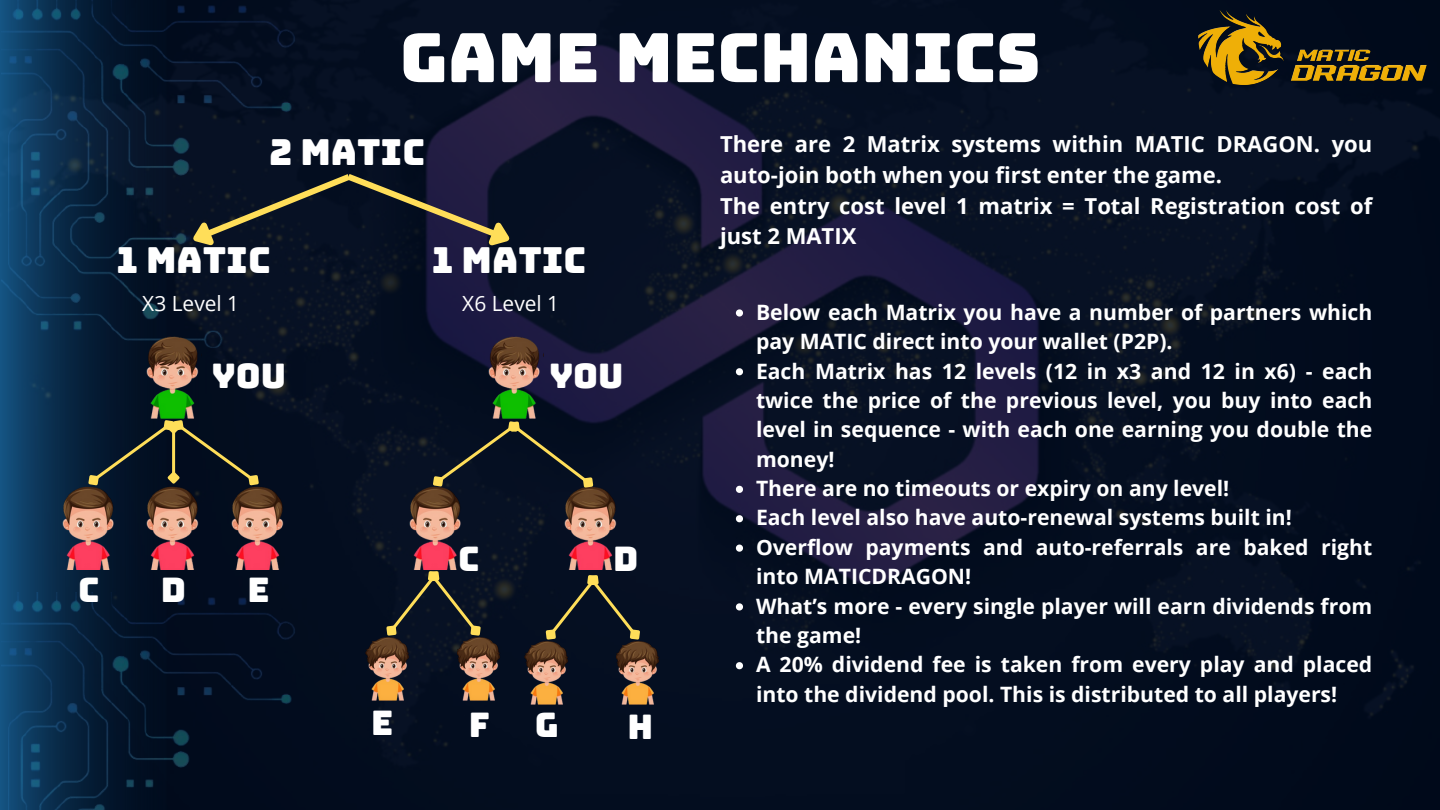
<style>
.page{position:relative;width:1440px;height:810px;background:#fff}
.page>*{position:absolute;margin:0;border:0;box-sizing:border-box;transform-origin:0 0}
.t1{font:68px "Bungee";color:#fff}
.t2{font:35.9px "Bungee";color:#fff}
.t3{font:33.9px "Bungee";color:#fff}
.t4{font:700 22px/30.8px "Open Sans";color:#fff}
.t5{font:700 21.2px/29.4px "Open Sans";color:#fff}
.t6{font:20.9px "Open Sans";color:#fff}
</style>
<div class="page">
<img style="left:166px;top:0;width:1274px;height:810px">
<img style="left:166px;top:0;width:129px;height:348px">
<svg style="left:736px;top:309px;width:7px;height:8px"></svg>
<svg style="left:736px;top:368px;width:7px;height:7px"></svg>
<svg style="left:736px;top:486px;width:7px;height:7px"></svg>
<svg style="left:736px;top:515px;width:7px;height:7px"></svg>
<svg style="left:736px;top:545px;width:7px;height:7px"></svg>
<svg style="left:736px;top:603px;width:7px;height:7px"></svg>
<svg style="left:736px;top:662px;width:7px;height:7px"></svg>
<div style="left:166px;top:593px;width:129px;height:217px;background:#020c1d"></div>
<img style="left:0;top:0;width:166px;height:810px">
<img style="left:146px;top:331px;width:55px;height:82px">
<img style="left:366px;top:635px;width:44px;height:68px">
<img style="left:61px;top:484px;width:56px;height:86px">
<svg style="left:179px;top:169px;width:343px;height:93px;background:#1d212c"></svg>
<img style="left:146px;top:492px;width:55px;height:78px">
<img style="left:231px;top:484px;width:55px;height:86px">
<img style="left:408px;top:484px;width:56px;height:80px">
<img style="left:564px;top:484px;width:55px;height:84px">
<img style="left:488px;top:331px;width:55px;height:83px">
<img style="left:457px;top:635px;width:44px;height:68px">
<svg style="left:81px;top:413px;width:185px;height:79px;background:#182227"></svg>
<svg style="left:426px;top:414px;width:174px;height:81px;background:#151d24"></svg>
<svg style="left:379px;top:564px;width:109px;height:79px;background:#212329"></svg>
<img style="left:525px;top:639px;width:44px;height:68px">
<img style="left:616px;top:639px;width:45px;height:68px">
<svg style="left:539px;top:568px;width:108px;height:79px;background:#1b1f26"></svg>
<img style="left:1194px;top:0;width:246px;height:90px">
<p class="t1" style="left:400px;top:24px;width:642px">GAME MECHANICS</p>
<p class="t2" style="left:269px;top:134px;width:157px">2 MATIC</p>
<p class="t2" style="left:116px;top:242px;width:156px">1 MATIC</p>
<p class="t2" style="left:432px;top:242px;width:156px">1 MATIC</p>
<p class="t6" style="left:142px;top:289px;width:98px">X3 Level 1</p>
<p class="t6" style="left:462px;top:289px;width:98px">X6 Level 1</p>
<p class="t3" style="left:212px;top:359px;width:76px">YOU</p>
<p class="t3" style="left:78px;top:573px;width:23px">C</p>
<p class="t3" style="left:161px;top:573px;width:27px">D</p>
<p class="t3" style="left:247px;top:573px;width:24px">E</p>
<p class="t3" style="left:549px;top:359px;width:76px">YOU</p>
<p class="t3" style="left:458px;top:542px;width:23px">C</p>
<p class="t3" style="left:613px;top:542px;width:27px">D</p>
<p class="t3" style="left:371px;top:706px;width:24px">E</p>
<h3 class="t3" style="left:469px;top:708px;width:22px">F</h3>
<p class="t3" style="left:535px;top:708px;width:26px">G</p>
<p class="t3" style="left:628px;top:710px;width:27px">H</p>
<p class="t4" style="left:720px;top:128px;width:654px">There are 2 Matrix systems within MATIC DRAGON. you auto-join both when you first enter the game.<br>The entry cost level 1 matrix = Total Registration cost of just 2 MATIX</p>
<p class="t5" style="left:756px;top:297px;width:618px">Below each Matrix you have a number of partners which pay MATIC direct into your wallet (P2P).</p>
<p class="t5" style="left:756px;top:356px;width:618px;text-align:justify">Each Matrix has 12 levels (12 in x3 and 12 in x6) - each twice the price of the previous level, you buy into each level in sequence - with each one earning you double the money!</p>
<p class="t5" style="left:756px;top:473px;width:475px">There are no timeouts or expiry on any level!</p>
<h1 class="t5" style="left:756px;top:503px;width:537px">Each level also have auto-renewal systems built in!</h1>
<h2 class="t5" style="left:756px;top:532px;width:618px">Overflow payments and auto-referrals are baked right into MATICDRAGON!</h2>
<h2 class="t5" style="left:756px;top:591px;width:618px">What’s more - every single player will earn dividends from the game!</h2>
<h2 class="t5" style="left:756px;top:650px;width:618px">A 20% dividend fee is taken from every play and placed into the dividend pool. This is distributed to all players!</h2>
</div>
